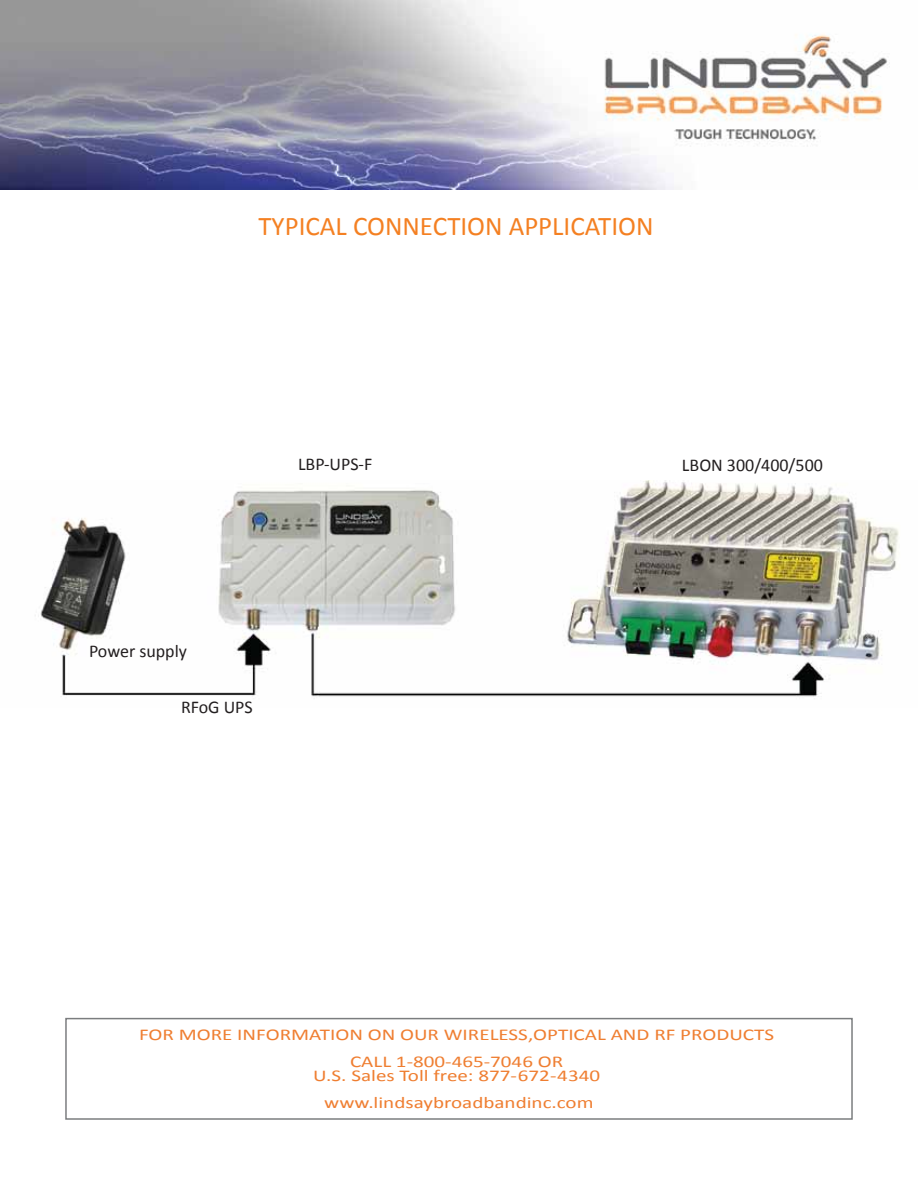
<style>
.page{position:relative;width:918px;height:1188px;background:#fff}
.page>*{position:absolute;margin:0;border:0;box-sizing:border-box;transform-origin:0 0}
.t1{font:27px "Calibri";color:#f48022}
.t2{font:18px "Calibri";color:#231f20}
.t3{font:16.5px/27.2px "Calibri";color:#ef7e31;text-align:center;scale:1.28 1}
</style>
<div class="page">
<img style="left:35px;top:480px;width:864px;height:219px">
<img style="left:0;top:0;width:888px;height:189px">
<div style="left:65px;top:1018px;width:788px;height:102px;border:2px solid #7b7d7f"></div>
<h1 class="t1" style="left:258px;top:209px;width:397px">TYPICAL CONNECTION APPLICATION</h1>
<p class="t2" style="left:298px;top:453px;width:76px">LBP-UPS-F</p>
<p class="t2" style="left:682px;top:454px;width:142px">LBON 300/400/500</p>
<p class="t2" style="left:89px;top:640px;width:100px">Power supply</p>
<p class="t2" style="left:181px;top:696px;width:73px">RFoG UPS</p>
<p class="t3" style="left:139px;top:1021px;width:498px">FOR MORE INFORMATION ON OUR WIRELESS,OPTICAL AND RF PRODUCTS<br>CALL 1-800-465-7046 OR</p>
<p class="t3" style="left:313px;top:1062px;width:226px">U.S. Sales Toll free: 877-672-4340 www.lindsaybroadbandinc.com</p>
</div>
